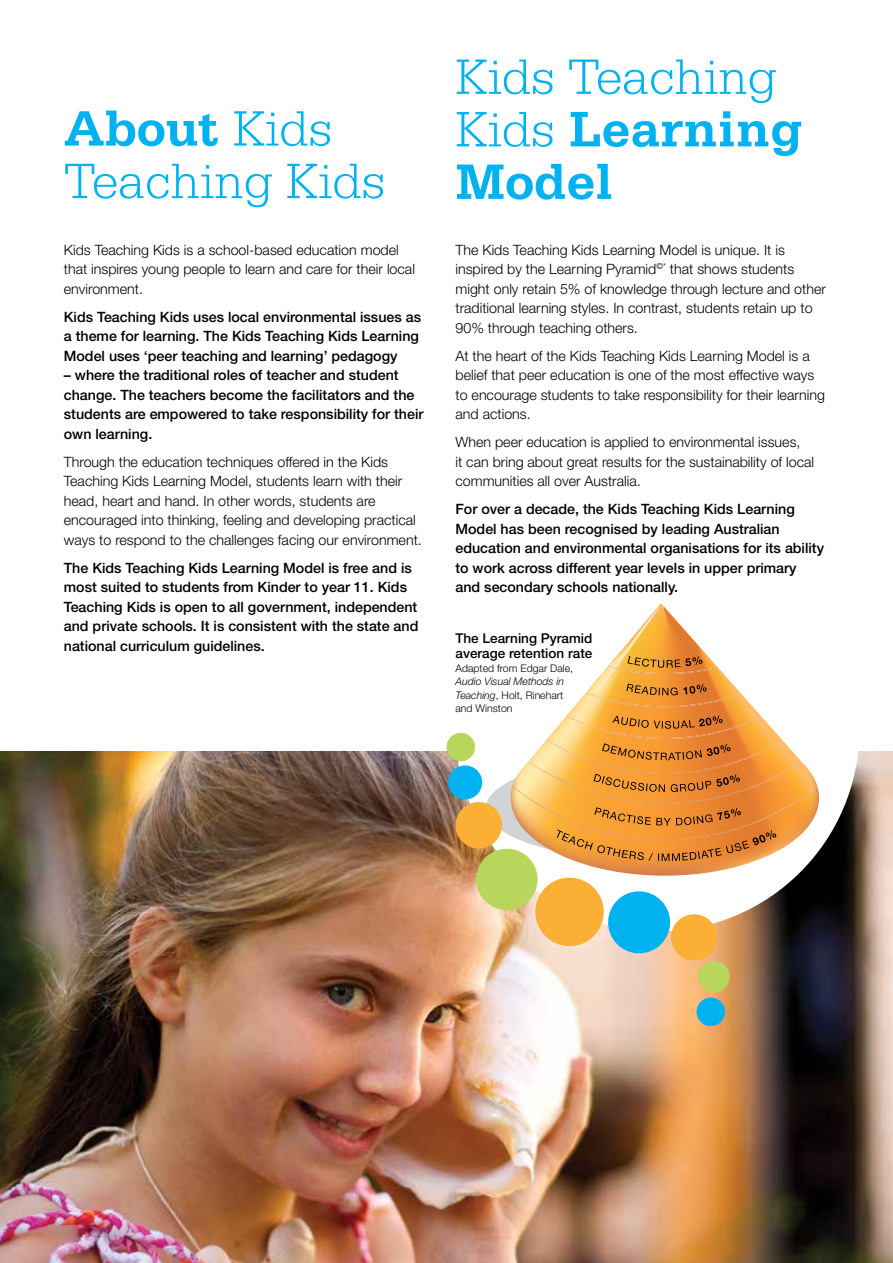
<style>
.page{position:relative;width:893px;height:1263px;background:#fff}
.page>*{position:absolute;margin:0;border:0;box-sizing:border-box;transform-origin:0 0}
.t1{font:300 52.5px/52.5px "Serifa";color:#00b3f0}
.t2{font:300 14.25px/19.5px "Helvetica Neue LT Std";color:#000}
.t3{font:500 14.25px/19.5px "Helvetica Neue LT Std";color:#000}
.t4{font:500 13.5px/15px "Helvetica Neue LT Std";color:#000}
.t5{font:italic 300 10.5px/13.5px "Helvetica Neue LT Std";color:#000;text-align:justify}
.t6{font:300 10.5px "Helvetica Neue LT Std";color:#000}
.s1{font-weight:700}
.s2{font-style:normal}
</style>
<div class="page">
<img style="left:0;top:752px;width:893px;height:511px">
<div style="left:458px;top:530px;width:398px;height:398px;background:#fff;border-radius:50%"></div>
<svg style="left:567px;top:604px;width:252px;height:272px"></svg>
<img style="left:776px;top:786px;width:41px;height:54px">
<img style="left:776px;top:761px;width:25px;height:43px">
<img style="left:776px;top:740px;width:7px;height:34px">
<img style="left:586px;top:692px;width:155px;height:15px">
<img style="left:707px;top:666px;width:11px;height:8px">
<svg style="left:595px;top:607px;width:112px;height:88px"></svg>
<img style="left:445px;top:715px;width:331px;height:313px">
<h1 class="t1" style="left:64px;top:102px;width:323px"><span class="s1">About</span> Kids<br>Teaching Kids</h1>
<p class="t2" style="left:64px;top:240px;width:353px">Kids Teaching Kids is a school-based education model that inspires young people to learn and care for their local environment.</p>
<p class="t3" style="left:64px;top:307px;width:359px">Kids Teaching Kids uses local environmental issues as a theme for learning. The Kids Teaching Kids Learning<br>Model uses ‘peer teaching and learning’ pedagogy</p>
<p class="t3" style="left:64px;top:365px;width:361px">– where the traditional roles of teacher and student change. The teachers become the facilitators and the students are empowered to take responsibility for their own learning.</p>
<p class="t2" style="left:64px;top:452px;width:359px">Through the education techniques offered in the Kids Teaching Kids Learning Model, students learn with their head, heart and hand. In other words, students are encouraged into thinking, feeling and developing practical ways to respond to the challenges facing our environment.</p>
<p class="t3" style="left:64px;top:558px;width:356px">The Kids Teaching Kids Learning Model is free and is most suited to students from Kinder to year 11. Kids Teaching Kids is open to all government, independent and private schools. It is consistent with the state and national curriculum guidelines.</p>
<h1 class="t1" style="left:455px;top:50px;width:349px">Kids Teaching<br>Kids <span class="s1">Learning<br>Model</span></h1>
<p class="t2" style="left:455px;top:240px;width:372px">The Kids Teaching Kids Learning Model is unique. It is inspired by the Learning Pyramid<sup>©*</sup> that shows students might only retain 5% of knowledge through lecture and other traditional learning styles. In contrast, students retain up to 90% through teaching others.</p>
<p class="t2" style="left:455px;top:346px;width:371px">At the heart of the Kids Teaching Kids Learning Model is a belief that peer education is one of the most effective ways to encourage students to take responsibility for their learning and actions.</p>
<p class="t2" style="left:455px;top:432px;width:360px">When peer education is applied to environmental issues,<br>it can bring about great results for the sustainability of local communities all over Australia.</p>
<p class="t3" style="left:455px;top:499px;width:370px">For over a decade, the Kids Teaching Kids Learning Model has been recognised by leading Australian education and environmental organisations for its ability to work across different year levels in upper primary and secondary schools nationally.</p>
<p class="t4" style="left:455px;top:631px;width:138px">The Learning Pyramid average retention rate</p>
<p class="t6" style="left:455px;top:662px;width:119px">Adapted from Edgar Dale,</p>
<p class="t5" style="left:455px;top:675px;width:110px">Audio Visual Methods in Teaching<span class="s2">, Holt, Rinehart and Winston</span></p>
</div>
